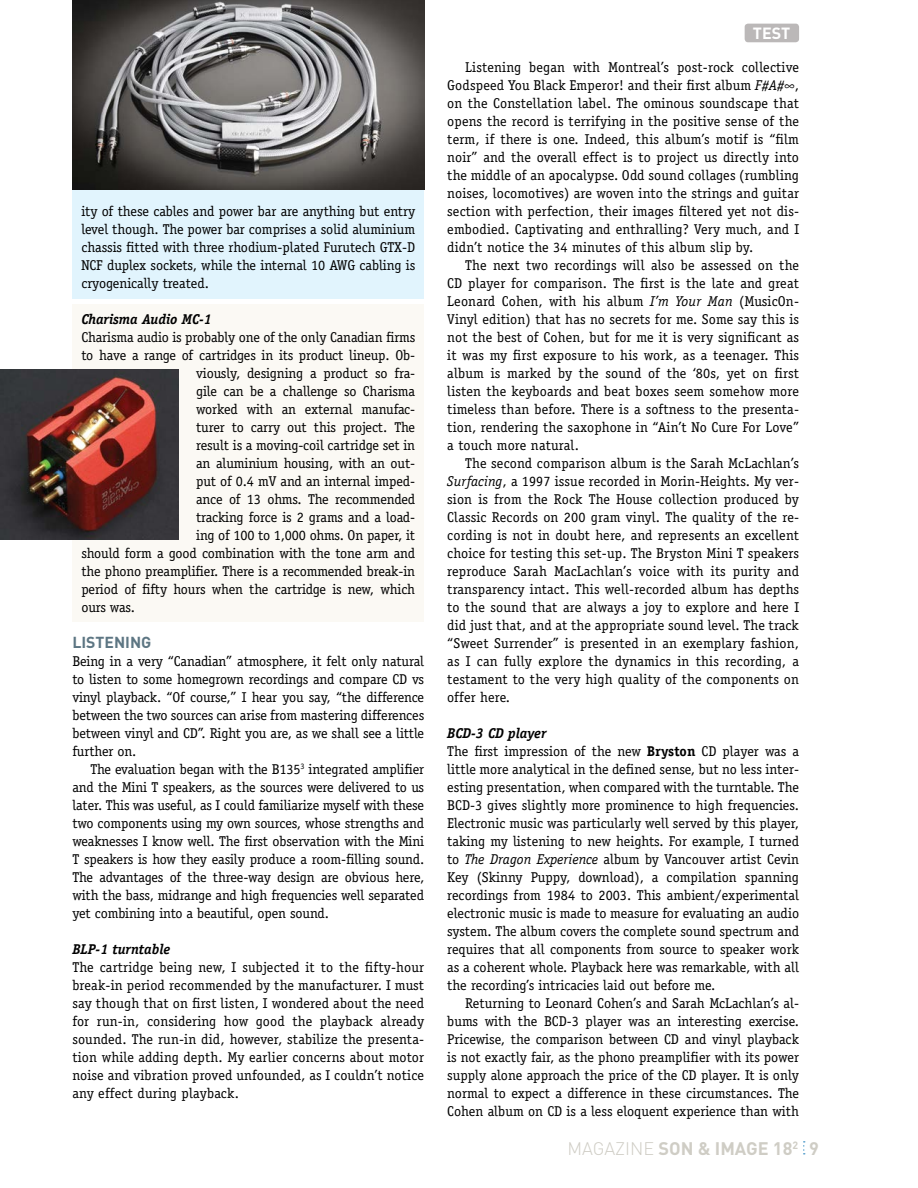
<style>
.page{position:relative;width:918px;height:1188px;background:#fff}
.page>*{position:absolute;margin:0;border:0;box-sizing:border-box;transform-origin:0 0}
.t1{font:700 18px "DIN";color:#cfcdc5}
.t2{font:700 16.05px "DIN";color:#fff}
.t3{font:700 15.75px "DIN";color:#5d7683}
.t4{font:14.25px/18px "Officina Serif";letter-spacing:-.01em;color:#000;text-align:justify}
.t5{font:italic 700 14.25px "Officina Serif";letter-spacing:-.005em;color:#000}
.s1{font-style:italic}
.s2{font-weight:700;font-style:italic}
.s3{font-weight:700}
.s4{font-weight:300}
</style>
<div class="page">
<div style="left:72px;top:178px;width:352px;height:121px;background:#e1f4fd"></div>
<div style="left:72px;top:304px;width:352px;height:317px;background:#fbf9f4"></div>
<svg style="left:803px;top:1141px;width:2px;height:14px"></svg>
<img style="left:0;top:369px;width:178px;height:170px">
<img style="left:72px;top:0;width:352px;height:190px">
<div style="left:745px;top:24px;width:54px;height:18px;background:#bbb8b8;border-radius:3px"></div>
<p class="t4" style="left:81px;top:202px;width:335px">ity of these cables and power bar are anything but entry level though. The power bar comprises a solid aluminium chassis fitted with three rhodium-plated Furutech GTX-D NCF duplex sockets, while the internal 10 AWG cabling is cryogenically treated.</p>
<p class="t5" style="left:81px;top:311px;width:132px">Charisma Audio MC-1</p>
<p class="t4" style="left:81px;top:328px;width:335px">Charisma audio is probably one of the only Canadian firms</p>
<p class="t4" style="left:81px;top:346px;width:335px">to have a range of cartridges in its product lineup. Ob-</p>
<p class="t4" style="left:196px;top:364px;width:220px">viously, designing a product so fra-</p>
<p class="t4" style="left:196px;top:382px;width:221px">gile can be a challenge so Charisma</p>
<p class="t4" style="left:196px;top:400px;width:221px">worked with an external manufac-</p>
<p class="t4" style="left:196px;top:418px;width:220px">turer to carry out this project. The</p>
<p class="t4" style="left:196px;top:436px;width:221px">result is a moving-coil cartridge set in</p>
<p class="t4" style="left:196px;top:454px;width:221px">an aluminium housing, with an out-</p>
<p class="t4" style="left:196px;top:472px;width:220px">put of 0.4 mV and an internal imped-</p>
<p class="t4" style="left:196px;top:490px;width:221px">ance of 13 ohms. The recommended</p>
<p class="t4" style="left:196px;top:508px;width:220px">tracking force is 2 grams and a load-</p>
<p class="t4" style="left:196px;top:526px;width:221px">ing of 100 to 1,000 ohms. On paper, it</p>
<p class="t4" style="left:81px;top:544px;width:335px">should form a good combination with the tone arm and</p>
<p class="t4" style="left:81px;top:562px;width:335px">the phono preamplifier. There is a recommended break-in</p>
<p class="t4" style="left:81px;top:580px;width:335px">period of fifty hours when the cartridge is new, which</p>
<p class="t4" style="left:81px;top:598px;width:55px">ours was.</p>
<p class="t3" style="left:72px;top:632px;width:81px">LISTENING</p>
<p class="t4" style="left:72px;top:652px;width:353px">Being in a very “Canadian” atmosphere, it felt only natural to listen to some homegrown recordings and compare CD vs vinyl playback. “Of course,” I hear you say, “the difference between the two sources can arise from mastering differences between vinyl and CD”. Right you are, as we shall see a little further on.</p>
<p class="t4" style="left:72px;top:760px;width:353px;text-indent:18px">The evaluation began with the B135<sup>3</sup> integrated amplifier and the Mini T speakers, as the sources were delivered to us later. This was useful, as I could familiarize myself with these two components using my own sources, whose strengths and weaknesses I know well. The first observation with the Mini T speakers is how they easily produce a room-filling sound.<br>The advantages of the three-way design are obvious here, with the bass, midrange and high frequencies well separated yet combining into a beautiful, open sound.</p>
<p class="t5" style="left:72px;top:941px;width:99px">BLP-1 turntable</p>
<p class="t4" style="left:72px;top:958px;width:353px">The cartridge being new, I subjected it to the fifty-hour break-in period recommended by the manufacturer. I must say though that on first listen, I wondered about the need for run-in, considering how good the playback already sounded. The run-in did, however, stabilize the presenta&shy;tion while adding depth. My earlier concerns about motor noise and vibration proved unfounded, as I couldn’t notice any effect during playback.</p>
<p class="t2" style="left:753px;top:23px;width:39px">TEST</p>
<p class="t4" style="left:447px;top:58px;width:353px;text-indent:18px">Listening began with Montreal’s post-rock collective Godspeed You Black Emperor! and their first album <span class="s1">F#A#</span>∞, on the Constellation label. The ominous soundscape that opens the record is terrifying in the positive sense of the term, if there is one. Indeed, this album’s motif is “film noir” and the overall effect is to project us directly into the middle of an apocalypse. Odd sound collages (rumbling noises, locomotives) are woven into the strings and guitar section with perfection, their images filtered yet not dis&shy;embodied. Captivating and enthralling? Very much, and I didn’t notice the 34 minutes of this album slip by.</p>
<p class="t4" style="left:447px;top:256px;width:353px;text-indent:18px">The next two recordings will also be assessed on the CD player for comparison. The first is the late and great Leonard Cohen, with his album <span class="s1">I’m Your Man</span> (MusicOn-Vinyl edition) that has no secrets for me. Some say this is not the best of Cohen, but for me it is very significant as it was my first exposure to his work, as a teenager. This album is marked by the sound of the ‘80s, yet on first listen the keyboards and beat boxes seem somehow more timeless than before. There is a softness to the presenta&shy;tion, rendering the saxophone in “Ain’t No Cure For Love” a touch more natural.</p>
<p class="t4" style="left:447px;top:454px;width:353px;text-indent:18px">The second comparison album is the Sarah McLachlan’s <span class="s1">Surfacing</span>, a 1997 issue recorded in Morin-Heights. My ver&shy;sion is from the Rock The House collection produced by Classic Records on 200 gram vinyl. The quality of the re&shy;cording is not in doubt here, and represents an excellent choice for testing this set-up. The Bryston Mini T speakers reproduce Sarah MacLachlan’s voice with its purity and transparency intact. This well-recorded album has depths to the sound that are always a joy to explore and here I did just that, and at the appropriate sound level. The track “Sweet Surrender” is presented in an exemplary fashion, as I can fully explore the dynamics in this recording, a testament to the very high quality of the components on offer here.</p>
<p class="t4" style="left:447px;top:724px;width:353px;text-align:left"><span class="s2">BCD-3 CD player<br></span>The first impression of the new <span class="s3">Bryston</span> CD player was a little more analytical in the defined sense, but no less inter&shy;esting presentation, when compared with the turntable. The BCD-3 gives slightly more prominence to high frequencies.<br>Electronic music was particularly well served by this player, taking my listening to new heights. For example, I turned to <span class="s1">The Dragon Experience</span> album by Vancouver artist Cevin Key (Skinny Puppy, download), a compilation spanning recordings from 1984 to 2003. This ambient/experimental electronic music is made to measure for evaluating an audio system. The album covers the complete sound spectrum and requires that all components from source to speaker work as a coherent whole. Playback here was remarkable, with all the recording’s intricacies laid out before me.</p>
<p class="t4" style="left:447px;top:994px;width:353px;text-indent:18px">Returning to Leonard Cohen’s and Sarah McLachlan’s al&shy;bums with the BCD-3 player was an interesting exercise.<br>Pricewise, the comparison between CD and vinyl playback is not exactly fair, as the phono preamplifier with its power supply alone approach the price of the CD player. It is only normal to expect a difference in these circumstances. The Cohen album on CD is a less eloquent experience than with</p>
<p class="t1" style="left:568px;top:1137px;width:253px"><span class="s4">MAGAZINE</span> SON &amp; IMAGE 18<sup>2</sup> 9</p>
</div>
